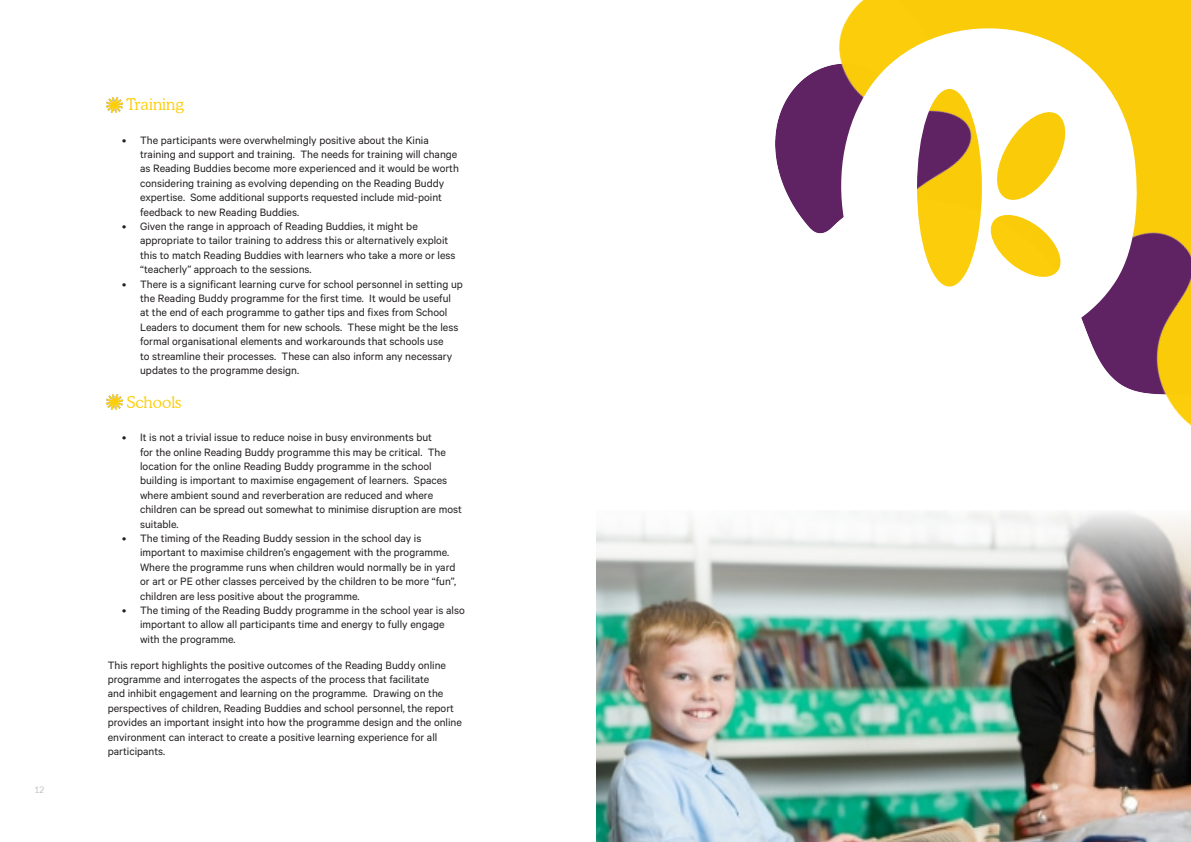
<style>
.page{position:relative;width:1191px;height:842px;background:#fff}
.page>*{position:absolute;margin:0;border:0;box-sizing:border-box;transform-origin:0 0}
.Sub_head{font:300 16px "Cooper BT";color:#fece08}
.Kinia{font:12px/14.4px "Calibre";color:#231f20}
.t1{font:300 9px "Lato";color:#939598}
</style>
<div class="page">
<img style="left:596px;top:519px;width:595px;height:323px">
<img style="left:716px;top:0;width:475px;height:556px">
<svg style="left:841px;top:28px;width:295px;height:319px"></svg>
<img style="left:107px;top:97px;width:15px;height:16px">
<img style="left:107px;top:394px;width:15px;height:16px">
<p class="t1" style="left:34px;top:784px;width:12px">12</p>
<p class="Sub_head" style="left:126px;top:95px;width:59px">Training</p>
<p class="Kinia" style="left:140px;top:132px;width:320px;text-indent:-18px">• The participants were overwhelmingly positive about the Kinia training and support and training. The needs for training will change as Reading Buddies become more experienced and it would be worth considering training as evolving depending on the Reading Buddy expertise. Some additional supports requested include mid-point feedback to new Reading Buddies.</p>
<p class="Kinia" style="left:140px;top:219px;width:317px;text-indent:-18px">• Given the range in approach of Reading Buddies, it might be appropriate to tailor training to address this or alternatively exploit this to match Reading Buddies with learners who take a more or less “teacherly” approach to the sessions.</p>
<p class="Kinia" style="left:140px;top:276px;width:324px;text-indent:-18px">• There is a significant learning curve for school personnel in setting up the Reading Buddy programme for the first time. It would be useful at the end of each programme to gather tips and fixes from School Leaders to document them for new schools. These might be the less formal organisational elements and workarounds that schools use<br>to streamline their processes. These can also inform any necessary updates to the programme design.</p>
<p class="Sub_head" style="left:126px;top:392px;width:56px">Schools</p>
<p class="Kinia" style="left:140px;top:430px;width:323px;text-indent:-18px">• It is not a trivial issue to reduce noise in busy environments but<br>for the online Reading Buddy programme this may be critical. The location for the online Reading Buddy programme in the school building is important to maximise engagement of learners. Spaces where ambient sound and reverberation are reduced and where children can be spread out somewhat to minimise disruption are most suitable.</p>
<p class="Kinia" style="left:140px;top:531px;width:317px;text-indent:-18px">• The timing of the Reading Buddy session in the school day is important to maximise children’s engagement with the programme.<br>Where the programme runs when children would normally be in yard or art or PE other classes perceived by the children to be more “fun”, children are less positive about the programme.</p>
<p class="Kinia" style="left:140px;top:603px;width:326px;text-indent:-18px">• The timing of the Reading Buddy programme in the school year is also important to allow all participants time and energy to fully engage with the programme.</p>
<p class="Kinia" style="left:108px;top:657px;width:356px">This report highlights the positive outcomes of the Reading Buddy online programme and interrogates the aspects of the process that facilitate<br>and inhibit engagement and learning on the programme. Drawing on the perspectives of children, Reading Buddies and school personnel, the report provides an important insight into how the programme design and the online environment can interact to create a positive learning experience for all participants.</p>
</div>
